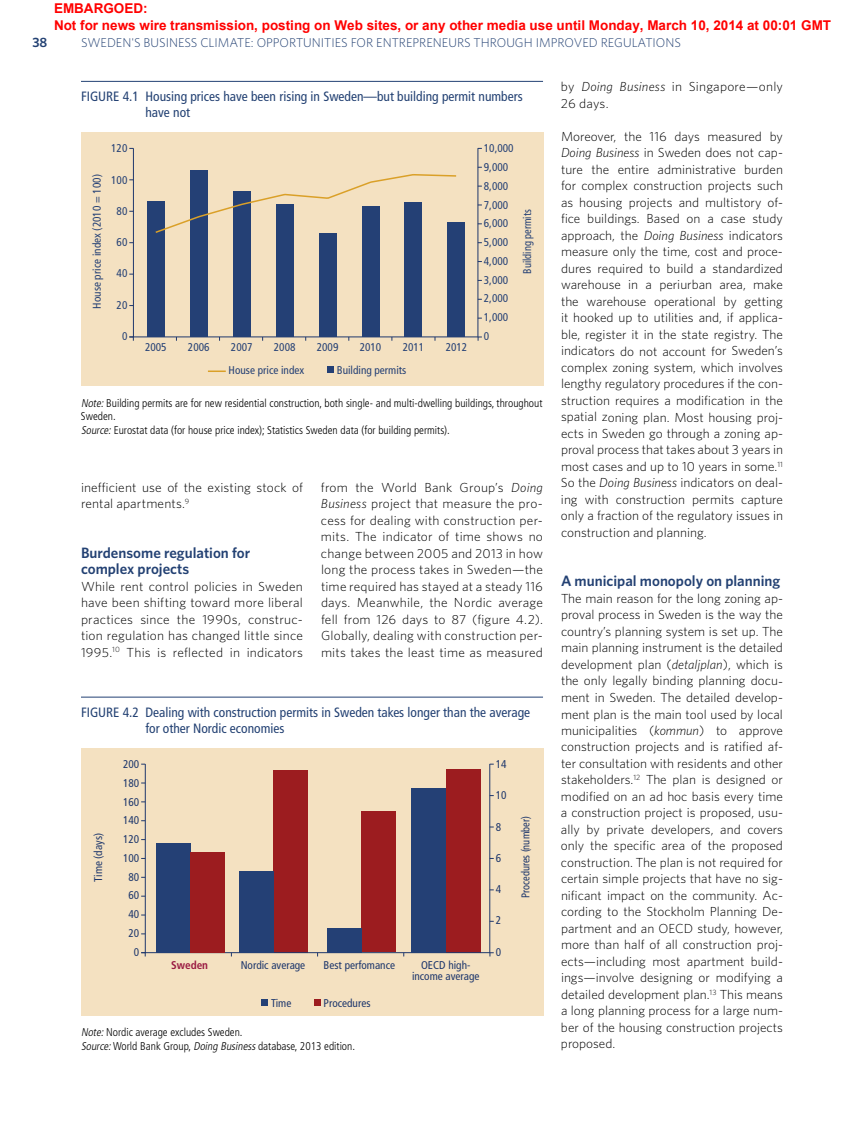
<style>
.page{position:relative;width:864px;height:1134px;background:#fff}
.page>*{position:absolute;margin:0;border:0;box-sizing:border-box;transform-origin:0 0}
.t1{font:600 15px/16.5px "Whitney";color:#234173}
.t2{font:condensed 13.5px/16.2px "Frutiger";color:#234173}
.t3{font:700 13.5px/16.2px "Arial";color:#f00}
.t4{font:600 13.5px "Whitney";color:#234173}
.t5{font:300 13.2px/16.5px "Whitney";letter-spacing:.005em;color:#000;text-align:justify}
.t6{font:300 12.75px "Whitney";color:#234173}
.t7{font:300 condensed 11.25px/13.5px "Frutiger";color:#000}
.t8{font:condensed 11.25px/18.8px "Frutiger";color:#244075}
.t9{font:condensed 11.25px/18.8px "Frutiger";color:#1e376c;text-align:center}
.t10{font:condensed 11.25px "Frutiger";color:#1e376c;scale:.92 1}
.t11{font:condensed 11.25px "Frutiger";color:#244075;scale:.92 1}
.t12{font:700 condensed 11.25px "Frutiger";color:#9a1a42}
.s1{font-style:italic}
</style>
<div class="page">
<div style="left:81px;top:748px;width:462px;height:268px;background:#f4e1c1"></div>
<hr style="left:81px;top:697px;width:462px;height:1px;background:#234173">
<svg style="left:141px;top:952px;width:5px;height:4px"></svg>
<svg style="left:145px;top:763px;width:346px;height:190px"></svg>
<hr style="left:489px;top:764px;width:1px;height:189px;background:#1e376c">
<div style="left:261px;top:1000px;width:7px;height:6px;background:#244075"></div>
<div style="left:314px;top:1000px;width:7px;height:6px;background:#9c1c1f"></div>
<div style="left:412px;top:788px;width:34px;height:165px;background:#244075"></div>
<div style="left:327px;top:928px;width:34px;height:25px;background:#244075"></div>
<div style="left:239px;top:871px;width:35px;height:82px;background:#244075"></div>
<div style="left:156px;top:844px;width:35px;height:109px;background:#244075"></div>
<div style="left:190px;top:852px;width:35px;height:100px;background:#9c1c1f"></div>
<div style="left:81px;top:132px;width:462px;height:254px;background:#f4e1c1"></div>
<hr style="left:81px;top:81px;width:462px;height:1px;background:#234173">
<svg style="left:133px;top:148px;width:346px;height:190px"></svg>
<hr style="left:478px;top:148px;width:1px;height:189px;background:#1e376c">
<svg style="left:208px;top:371px;width:18px;height:1px"></svg>
<div style="left:327px;top:367px;width:7px;height:6px;background:#244075"></div>
<div style="left:147px;top:201px;width:17px;height:136px;background:#244075"></div>
<div style="left:190px;top:171px;width:17px;height:166px;background:#244075"></div>
<div style="left:233px;top:191px;width:17px;height:146px;background:#244075"></div>
<div style="left:276px;top:204px;width:17px;height:133px;background:#244075"></div>
<div style="left:319px;top:233px;width:17px;height:104px;background:#244075"></div>
<div style="left:362px;top:206px;width:17px;height:131px;background:#244075"></div>
<div style="left:405px;top:202px;width:17px;height:135px;background:#244075"></div>
<div style="left:448px;top:222px;width:17px;height:115px;background:#244075"></div>
<svg style="left:154px;top:173px;width:304px;height:61px"></svg>
<p class="t3" style="left:54px;top:1px;width:779px">EMBARGOED:<br>Not for news wire transmission, posting on Web sites, or any other media use until Monday, March 10, 2014 at 00:01 GMT</p>
<p class="t4" style="left:32px;top:33px;width:16px">38</p>
<p class="t6" style="left:81px;top:34px;width:601px">SWEDEN'S BUSINESS CLIMATE: OPPORTUNITIES FOR ENTREPRENEURS THROUGH IMPROVED REGULATIONS</p>
<p class="t2" style="left:145px;top:89px;width:379px;text-indent:-64px">FIGURE 4.1 Housing prices have been rising in Sweden—but building permit numbers have not</p>
<p class="t8" style="left:111px;top:139px;width:18px">120</p>
<p class="t8" style="left:88px;top:309px;width:136px;rotate:-90deg">House price index (2010 = 100)</p>
<p class="t8" style="left:111px;top:170px;width:18px">100</p>
<p class="t8" style="left:117px;top:202px;width:12px">80</p>
<p class="t8" style="left:117px;top:233px;width:12px">60</p>
<p class="t8" style="left:117px;top:264px;width:12px">40</p>
<p class="t8" style="left:117px;top:295px;width:12px">20</p>
<p class="t8" style="left:122px;top:327px;width:7px">0</p>
<p class="t8" style="left:484px;top:139px;width:31px">10,000</p>
<p class="t8" style="left:484px;top:158px;width:26px">9,000</p>
<p class="t8" style="left:484px;top:177px;width:26px">8,000</p>
<p class="t8" style="left:484px;top:195px;width:26px">7,000</p>
<p class="t8" style="left:484px;top:214px;width:26px">6,000</p>
<p class="t8" style="left:484px;top:233px;width:26px">5,000</p>
<p class="t8" style="left:484px;top:252px;width:26px">4,000</p>
<p class="t8" style="left:484px;top:270px;width:26px">3,000</p>
<p class="t8" style="left:484px;top:289px;width:26px">2,000<br>1,000</p>
<p class="t8" style="left:484px;top:327px;width:7px">0</p>
<p class="t11" style="left:521px;top:274px;width:71px;rotate:-90deg">Building permits</p>
<p class="t8" style="left:145px;top:338px;width:23px">2005</p>
<p class="t8" style="left:188px;top:338px;width:23px">2006</p>
<p class="t8" style="left:231px;top:338px;width:23px">2007</p>
<p class="t8" style="left:274px;top:338px;width:23px">2008</p>
<p class="t8" style="left:317px;top:338px;width:23px">2009</p>
<p class="t8" style="left:360px;top:338px;width:23px">2010</p>
<p class="t8" style="left:403px;top:338px;width:23px">2011</p>
<p class="t8" style="left:446px;top:338px;width:23px">2012</p>
<p class="t8" style="left:337px;top:361px;width:71px">Building permits</p>
<p class="t7" style="left:81px;top:396px;width:463px"><span class="s1">Note:</span>Building permits are for new residential construction, both single- and multi-dwelling buildings, throughout<br>Sweden.<br><span class="s1">Source:</span>Eurostat data (for house price index); Statistics Sweden data (for building permits).</p>
<p class="t8" style="left:229px;top:361px;width:77px">House price index</p>
<p class="t5" style="left:81px;top:478px;width:223px">inefficient use of the existing stock of rental apartments.<sup>9</sup></p>
<p class="t1" style="left:81px;top:544px;width:171px">Burdensome regulation for complex projects</p>
<p class="t5" style="left:81px;top:577px;width:224px">While rent control policies in Sweden have been shifting toward more liberal practices since the 1990s, construc&shy;tion regulation has changed little since 1995.<sup>10</sup> This is reflected in indicators</p>
<p class="t5" style="left:321px;top:478px;width:224px">from the World Bank Group’s <span class="s1">Doing Business</span> project that measure the pro&shy;cess for dealing with construction per&shy;mits. The indicator of time shows no change between 2005 and 2013 in how long the process takes in Sweden—the time required has stayed at a steady 116 days. Meanwhile, the Nordic average fell from 126 days to 87 (figure 4.2).<br>Globally, dealing with construction per&shy;mits takes the least time as measured</p>
<p class="t2" style="left:145px;top:704px;width:386px;text-indent:-64px">FIGURE 4.2 Dealing with construction permits in Sweden takes longer than the average for other Nordic economies</p>
<p class="t9" style="left:123px;top:755px;width:18px;text-align:left">200<br>180</p>
<p class="t9" style="left:89px;top:882px;width:50px;rotate:-90deg">Time (days)</p>
<p class="t9" style="left:123px;top:792px;width:18px">160</p>
<p class="t9" style="left:123px;top:811px;width:18px">140<br>120<br>100<br>80<br>60<br>40<br>20</p>
<p class="t9" style="left:134px;top:942px;width:7px">0</p>
<p class="t12" style="left:171px;top:959px;width:39px">Sweden</p>
<p class="t9" style="left:241px;top:956px;width:66px">Nordic average</p>
<p class="t9" style="left:324px;top:956px;width:73px">Best perfomance</p>
<p class="t9" style="left:412px;top:960px;width:69px;line-height:11.2px">OECD high&shy;income average</p>
<p class="t9" style="left:271px;top:993px;width:22px">Time</p>
<p class="t9" style="left:324px;top:993px;width:48px">Procedures</p>
<p class="t7" style="left:81px;top:1026px;width:276px"><span class="s1">Note:</span>Nordic average excludes Sweden.<br><span class="s1">Source:</span>World Bank Group, <span class="s1">Doing Business</span>database, 2013 edition.</p>
<p class="t9" style="left:496px;top:755px;width:12px">14</p>
<p class="t9" style="left:496px;top:786px;width:12px">10</p>
<p class="t9" style="left:496px;top:817px;width:7px">8</p>
<p class="t9" style="left:496px;top:849px;width:7px">6</p>
<p class="t9" style="left:496px;top:880px;width:7px">4</p>
<p class="t9" style="left:496px;top:911px;width:7px">2</p>
<p class="t9" style="left:496px;top:942px;width:7px">0</p>
<p class="t10" style="left:519px;top:898px;width:90px;rotate:-90deg">Procedures (number)</p>
<p class="t5" style="left:561px;top:78px;width:223px">by <span class="s1">Doing Business</span> in Singapore—only<br>26 days.</p>
<p class="t5" style="left:561px;top:128px;width:224px">Moreover, the 116 days measured by <span class="s1">Doing Business</span> in Sweden does not cap&shy;ture the entire administrative burden for complex construction projects such as housing projects and multistory of&shy;fice buildings. Based on a case study approach, the <span class="s1">Doing Business</span> indicators measure only the time, cost and proce&shy;dures required to build a standardized warehouse in a periurban area, make the warehouse operational by getting it hooked up to utilities and, if applica&shy;ble, register it in the state registry. The indicators do not account for Sweden’s complex zoning system, which involves lengthy regulatory procedures if the con&shy;struction requires a modification in the spatial zoning plan. Most housing proj&shy;ects in Sweden go through a zoning ap&shy;proval process that takes about 3 years in most cases and up to 10 years in some.<sup>11<br></sup>So the <span class="s1">Doing Business</span> indicators on deal&shy;ing with construction permits capture only a fraction of the regulatory issues in construction and planning.</p>
<p class="t1" style="left:561px;top:573px;width:221px">A municipal monopoly on planning</p>
<p class="t5" style="left:561px;top:590px;width:224px">The main reason for the long zoning ap&shy;proval process in Sweden is the way the country’s planning system is set up. The main planning instrument is the detailed development plan (<span class="s1">detaljplan</span>), which is the only legally binding planning docu&shy;ment in Sweden. The detailed develop&shy;ment plan is the main tool used by local municipalities (<span class="s1">kommun</span>) to approve construction projects and is ratified af&shy;ter consultation with residents and other stakeholders.<sup>12</sup> The plan is designed or modified on an ad hoc basis every time a construction project is proposed, usu&shy;ally by private developers, and covers only the specific area of the proposed construction. The plan is not required for certain simple projects that have no sig&shy;nificant impact on the community. Ac&shy;cording to the Stockholm Planning De&shy;partment and an OECD study, however, more than half of all construction proj&shy;ects—including most apartment build&shy;ings—involve designing or modifying a detailed development plan.<sup>13</sup> This means a long planning process for a large num&shy;ber of the housing construction projects proposed.</p>
</div>
